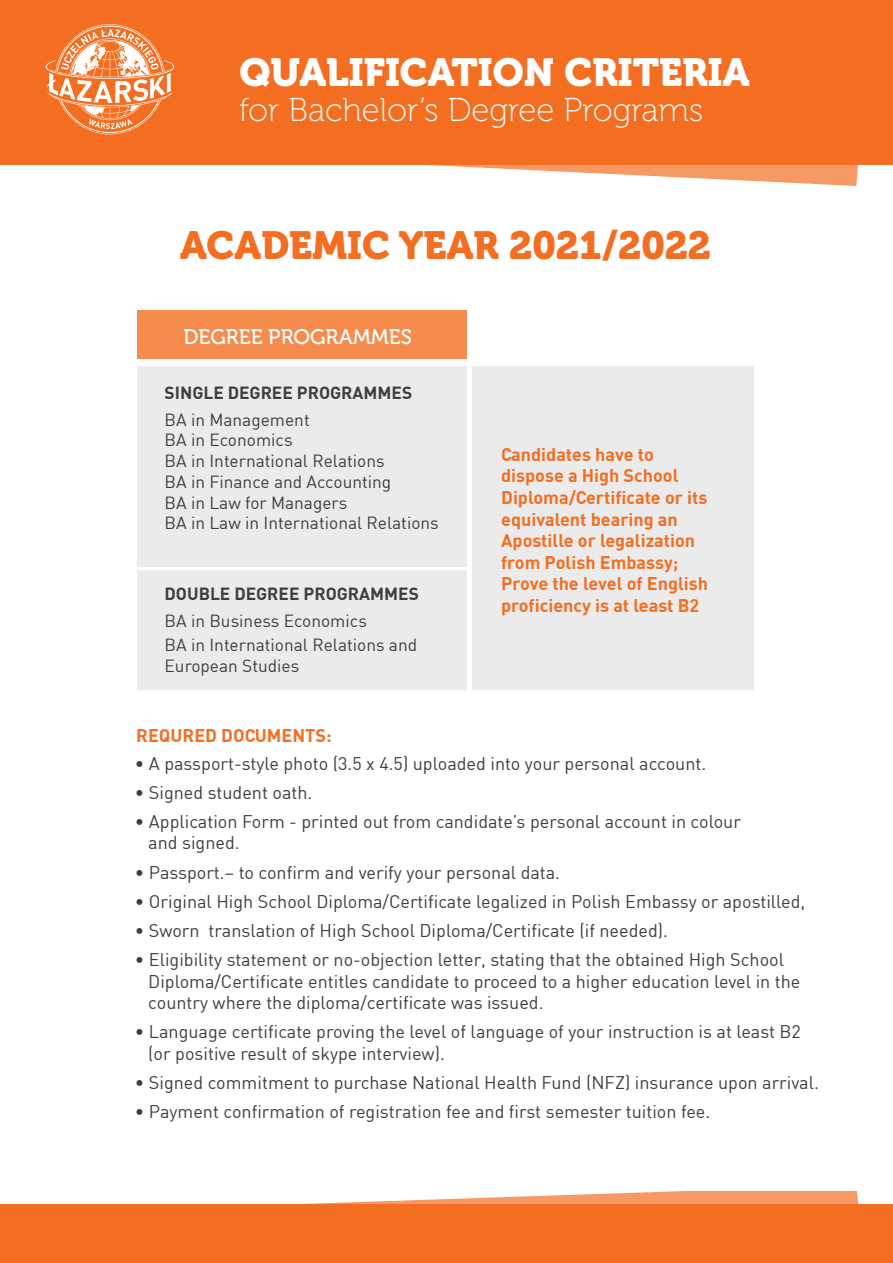
<style>
.page{position:relative;width:893px;height:1263px;background:#fff}
.page>*{position:absolute;margin:0;border:0;box-sizing:border-box;transform-origin:0 0}
.t1{font:39px "Museo 900";color:#fff}
.t2{font:39px "Museo 900";color:#f36e21}
.t3{font:33px "Museo 100";color:#fff}
.t4{font:21px "Museo 500";color:#fff}
.t5{font:18px/21.6px "DINCE";color:#3e3e3f}
.t6{font:700 18px/21.6px "DINCE";color:#f36e21}
.t7{font:17.25px/20.7px "DINCE";color:#3e3e3f}
.t8{font:700 17.25px "DINCE";color:#3e3e3f}
</style>
<div class="page">
<svg style="left:0;top:164px;width:868px;height:22px"></svg>
<div style="left:0;top:0;width:893px;height:164px;background:#f36e21"></div>
<svg style="left:46px;top:24px;width:128px;height:110px"></svg>
<div style="left:137px;top:311px;width:329px;height:48px;background:#f58b4d"></div>
<div style="left:137px;top:366px;width:329px;height:200px;background:#ebebec"></div>
<div style="left:137px;top:570px;width:329px;height:120px;background:#ebebec"></div>
<div style="left:472px;top:366px;width:281px;height:324px;background:#ebebec"></div>
<svg style="left:0;top:1192px;width:868px;height:13px"></svg>
<div style="left:0;top:1205px;width:893px;height:58px;background:#f36e21"></div>
<h1 class="t1" style="left:239px;top:51px;width:512px">QUALIFICATION CRITERIA</h1>
<h2 class="t3" style="left:239px;top:92px;width:465px">for Bachelor’s Degree Programs</h2>
<h1 class="t2" style="left:180px;top:223px;width:532px">ACADEMIC YEAR 2021/2022</h1>
<p class="t4" style="left:183px;top:326px;width:230px">DEGREE PROGRAMMES</p>
<p class="t8" style="left:165px;top:381px;width:249px">SINGLE DEGREE PROGRAMMES</p>
<p class="t7" style="left:165px;top:409px;width:276px">BA in Management<br>BA in Economics<br>BA in International Relations<br>BA in Finance and Accounting<br>BA in Law for Managers<br>BA in Law in International Relations</p>
<p class="t8" style="left:165px;top:583px;width:256px">DOUBLE DEGREE PROGRAMMES</p>
<p class="t7" style="left:165px;top:609px;width:254px;line-height:23.7px">BA in Business Economics<br>BA in International Relations and</p>
<p class="t7" style="left:165px;top:655px;width:136px">European Studies</p>
<p class="t6" style="left:501px;top:442px;width:208px">Candidates have to dispose a High School<br>Diploma/Certificate or its equivalent bearing an<br>Apostille or legalization from Polish Embassy;<br>Prove the level of English proficiency is at least B2</p>
<p class="t6" style="left:136px;top:724px;width:197px">REQURED DOCUMENTS:</p>
<p class="t5" style="left:135px;top:752px;width:573px">• A passport-style photo (3.5 x 4.5) uploaded into your personal account.</p>
<p class="t5" style="left:135px;top:781px;width:179px">• Signed student oath.</p>
<p class="t5" style="left:148px;top:810px;width:594px;text-indent:-13px">• Application Form - printed out from candidate’s personal account in colour and signed.</p>
<p class="t5" style="left:135px;top:861px;width:427px">• Passport.– to confirm and verify your personal data.</p>
<p class="t5" style="left:135px;top:890px;width:672px">• Original High School Diploma/Certificate legalized in Polish Embassy or apostilled,</p>
<p class="t5" style="left:135px;top:919px;width:535px">• Sworn translation of High School Diploma/Certificate (if needed).</p>
<p class="t5" style="left:148px;top:948px;width:654px;text-indent:-13px">• Eligibility statement or no-objection letter, stating that the obtained High School<br>Diploma/Certificate entitles candidate to proceed to a higher education level in the country where the diploma/certificate was issued.</p>
<p class="t5" style="left:148px;top:1020px;width:654px;text-indent:-13px">• Language certificate proving the level of language of your instruction is at least B2 (or positive result of skype interview).</p>
<p class="t5" style="left:135px;top:1071px;width:686px">• Signed commitment to purchase National Health Fund (NFZ) insurance upon arrival.</p>
<p class="t5" style="left:135px;top:1100px;width:577px">• Payment confirmation of registration fee and first semester tuition fee.</p>
</div>
